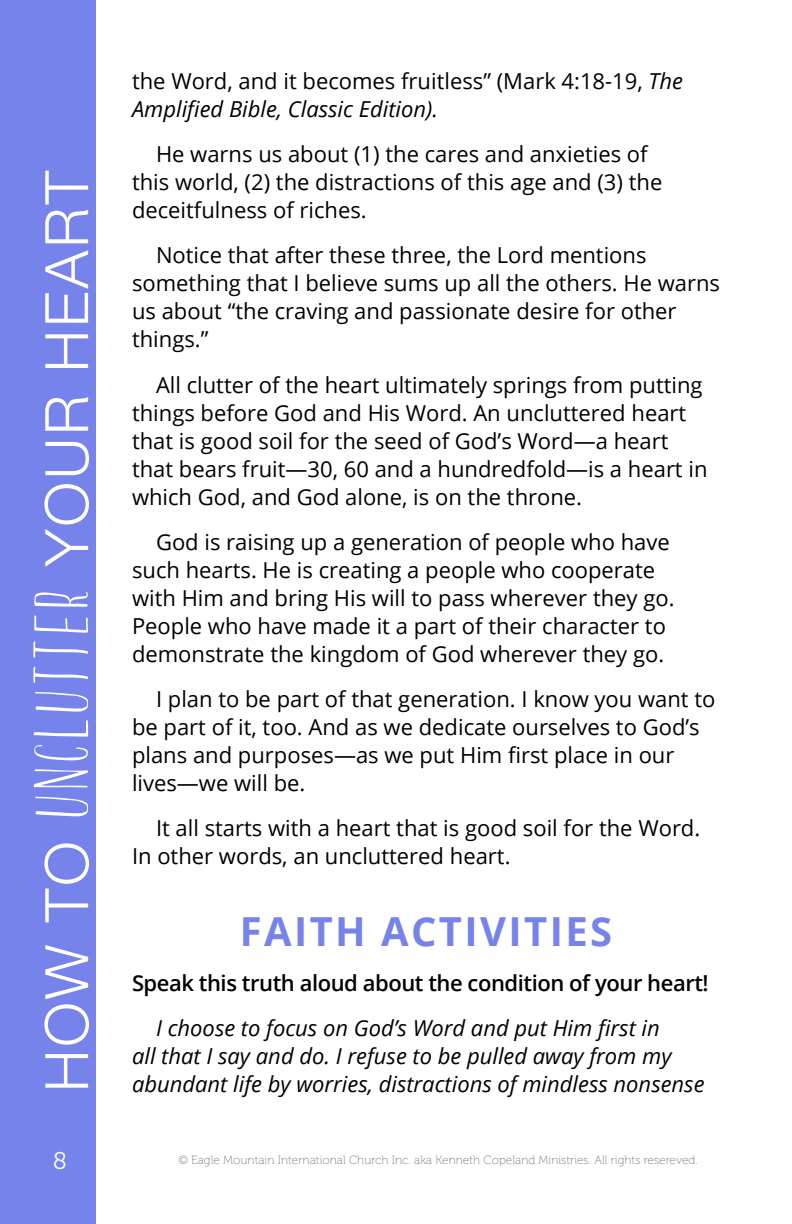
<style>
.page{position:relative;width:792px;height:1224px;background:#fff}
.page>*{position:absolute;margin:0;border:0;box-sizing:border-box;transform-origin:0 0}
.t1{font:300 60px "Helvetica Neue LT Std";letter-spacing:.05em;color:#fff}
.Headers{font:700 40px "Open Sans";letter-spacing:.06em;color:#7583ea}
.t2{font:24px "Museo Slab 300";color:#fff}
.Paragraph_Style_1{font:22px/28px "Open Sans";color:#000}
.Paragraph_Style_1-2{font:italic 22px/28px "Open Sans";color:#000}
.Activities{font:600 22px "Open Sans";letter-spacing:-.02em;color:#000}
.t3{font:12px "Museo 100";color:#808080}
.s1{font-family:"Foxhole";font-weight:400;font-size:78px}
.s2{font-style:italic}
</style>
<div class="page">
<div style="left:0;top:0;width:96px;height:1224px;background:#7583ea"></div>
<h1 class="t1" style="left:30px;top:1092px;width:923px;rotate:-90deg">HOW TO <span class="s1">UNCLUTTER</span> YOUR HEART</h1>
<p class="Paragraph_Style_1" style="left:132px;top:66px;width:553px">the Word, and it becomes fruitless” (Mark 4:18-19, <span class="s2">The<br>Amplified Bible, Classic Edition).</span></p>
<p class="Paragraph_Style_1" style="left:132px;top:140px;width:532px;text-indent:24px">He warns us about (1) the cares and anxieties of this world, (2) the distractions of this age and (3) the deceitfulness of riches.</p>
<p class="Paragraph_Style_1" style="left:132px;top:241px;width:590px;text-indent:24px">Notice that after these three, the Lord mentions something that I believe sums up all the others. He warns us about “the craving and passionate desire for other things.”</p>
<p class="Paragraph_Style_1" style="left:132px;top:370px;width:577px;text-indent:24px">All clutter of the heart ultimately springs from putting things before God and His Word. An uncluttered heart that is good soil for the seed of God’s Word—a heart that bears fruit—30, 60 and a hundredfold—is a heart in which God, and God alone, is on the throne.</p>
<p class="Paragraph_Style_1" style="left:132px;top:527px;width:544px;text-indent:24px">God is raising up a generation of people who have such hearts. He is creating a people who cooperate with Him and bring His will to pass wherever they go.<br>People who have made it a part of their character to demonstrate the kingdom of God wherever they go.</p>
<p class="Paragraph_Style_1" style="left:132px;top:684px;width:585px;text-indent:24px">I plan to be part of that generation. I know you want to be part of it, too. And as we dedicate ourselves to God’s plans and purposes—as we put Him first place in our lives—we will be.</p>
<p class="Paragraph_Style_1" style="left:132px;top:814px;width:570px;text-indent:24px">It all starts with a heart that is good soil for the Word.<br>In other words, an uncluttered heart.</p>
<p class="Headers" style="left:240px;top:903px;width:374px">FAITH ACTIVITIES</p>
<p class="Activities" style="left:132px;top:968px;width:578px">Speak this truth aloud about the condition of your heart!</p>
<p class="Paragraph_Style_1-2" style="left:132px;top:1013px;width:574px;text-indent:24px">I choose to focus on God’s Word and put Him first in<br>all that I say and do. I refuse to be pulled away from my abundant life by worries, distractions of mindless nonsense</p>
<p class="t2" style="left:53px;top:1147px;width:16px">8</p>
<p class="t3" style="left:178px;top:1154px;width:521px">© Eagle Mountain International Church Inc. aka Kenneth Copeland Ministries. All rights resereved.</p>
</div>
